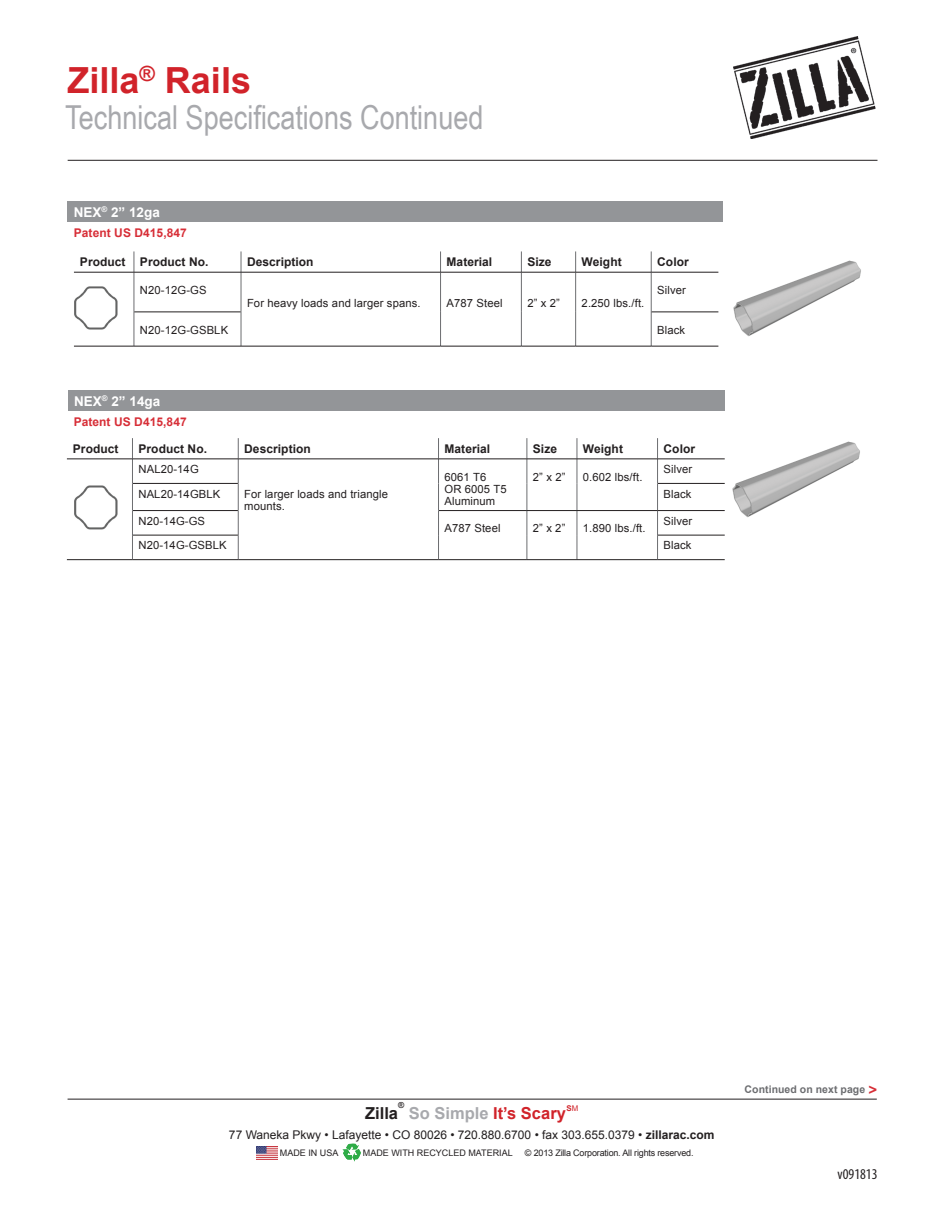
<style>
.page{position:relative;width:945px;height:1215px;background:#fff}
.page>*{position:absolute;margin:0;border:0;box-sizing:border-box;transform-origin:0 0}
.t1{font:700 36px "Arial";color:#d1232a}
.t2{font:33px "Arial Narrow";color:#a8a9ad}
.t3{font:700 16.5px "Arial";color:#d1232a}
.t4{font:700 16.5px "Arial";color:#231f20}
.t5{font:condensed 15px "Myriad Pro";color:#231f20}
.t6{font:700 13.5px "Arial";color:#fff}
.t7{font:700 12px "Arial";letter-spacing:.005em;color:#231f20}
.t8{font:12px "Arial";color:#231f20}
.t9{font:700 12px "Arial";letter-spacing:.005em;color:#d72e37}
.t10{font:11.25px/12px "Arial";letter-spacing:.01em;color:#231f20}
.t11{font:700 10.5px "Arial";letter-spacing:.005em;color:#6c6d70}
.t12{font:9px "Arial";letter-spacing:-.02em;color:#231f20}
.t13{font:9px "Arial";color:#231f20}
.t14{font:700 8.25px "Arial";color:#231f20}
.t15{font:700 7.8px "Arial";color:#d1232a}
.s1{color:#a8a9ad}
.s2{font-weight:400}
.s3{font-weight:700}
.s4{font-size:15px;color:#d72e37}
</style>
<div class="page">
<img style="left:734px;top:36px;width:142px;height:102px">
<img style="left:257px;top:1147px;width:21px;height:12px">
<hr style="left:68px;top:1099px;width:809px;height:1px;background:#231f20">
<svg style="left:343px;top:1143px;width:18px;height:18px"></svg>
<hr style="left:68px;top:160px;width:810px;height:1px;background:#231f20">
<img style="left:720px;top:441px;width:140px;height:77px">
<svg style="left:132px;top:438px;width:1px;height:121px"></svg>
<svg style="left:238px;top:438px;width:1px;height:121px"></svg>
<svg style="left:438px;top:438px;width:1px;height:121px"></svg>
<svg style="left:527px;top:438px;width:1px;height:121px"></svg>
<svg style="left:577px;top:438px;width:1px;height:121px"></svg>
<svg style="left:657px;top:438px;width:1px;height:121px"></svg>
<hr style="left:67px;top:459px;width:65px;height:1px;background:#231f20">
<hr style="left:132px;top:459px;width:106px;height:1px;background:#231f20">
<hr style="left:238px;top:459px;width:201px;height:1px;background:#231f20">
<hr style="left:439px;top:459px;width:88px;height:1px;background:#231f20">
<hr style="left:527px;top:459px;width:50px;height:1px;background:#231f20">
<hr style="left:577px;top:459px;width:81px;height:1px;background:#231f20">
<hr style="left:658px;top:459px;width:67px;height:1px;background:#231f20">
<hr style="left:133px;top:483px;width:105px;height:1px;background:#231f20">
<hr style="left:658px;top:483px;width:67px;height:1px;background:#231f20">
<hr style="left:133px;top:510px;width:105px;height:1px;background:#231f20">
<hr style="left:439px;top:510px;width:88px;height:1px;background:#231f20">
<hr style="left:527px;top:510px;width:50px;height:1px;background:#231f20">
<hr style="left:577px;top:510px;width:81px;height:1px;background:#231f20">
<hr style="left:658px;top:510px;width:67px;height:1px;background:#231f20">
<hr style="left:133px;top:535px;width:105px;height:1px;background:#231f20">
<hr style="left:658px;top:535px;width:67px;height:1px;background:#231f20">
<hr style="left:67px;top:559px;width:65px;height:1px;background:#231f20">
<hr style="left:132px;top:559px;width:106px;height:1px;background:#231f20">
<hr style="left:238px;top:559px;width:201px;height:1px;background:#231f20">
<hr style="left:439px;top:559px;width:88px;height:1px;background:#231f20">
<hr style="left:527px;top:559px;width:50px;height:1px;background:#231f20">
<hr style="left:577px;top:559px;width:81px;height:1px;background:#231f20">
<hr style="left:658px;top:559px;width:67px;height:1px;background:#231f20">
<div style="left:68px;top:391px;width:657px;height:20px;background:#939598"></div>
<img style="left:74px;top:485px;width:44px;height:45px">
<img style="left:733px;top:260px;width:128px;height:77px">
<div style="left:68px;top:202px;width:655px;height:20px;background:#939598"></div>
<svg style="left:134px;top:251px;width:1px;height:21px"></svg>
<svg style="left:241px;top:251px;width:1px;height:21px"></svg>
<svg style="left:440px;top:251px;width:1px;height:21px"></svg>
<svg style="left:521px;top:251px;width:1px;height:21px"></svg>
<svg style="left:575px;top:251px;width:1px;height:21px"></svg>
<svg style="left:651px;top:251px;width:1px;height:21px"></svg>
<hr style="left:134px;top:272px;width:1px;height:40px;background:#6c6d70">
<hr style="left:241px;top:272px;width:1px;height:40px;background:#6c6d70">
<hr style="left:440px;top:272px;width:1px;height:40px;background:#6c6d70">
<hr style="left:521px;top:272px;width:1px;height:40px;background:#6c6d70">
<hr style="left:575px;top:272px;width:1px;height:40px;background:#6c6d70">
<hr style="left:651px;top:272px;width:1px;height:40px;background:#6c6d70">
<hr style="left:134px;top:312px;width:1px;height:34px;background:#6c6d70">
<hr style="left:241px;top:312px;width:1px;height:34px;background:#6c6d70">
<hr style="left:440px;top:312px;width:1px;height:34px;background:#6c6d70">
<hr style="left:521px;top:312px;width:1px;height:34px;background:#6c6d70">
<hr style="left:575px;top:312px;width:1px;height:34px;background:#6c6d70">
<hr style="left:651px;top:312px;width:1px;height:34px;background:#6c6d70">
<hr style="left:74px;top:272px;width:60px;height:1px;background:#231f20">
<hr style="left:134px;top:272px;width:107px;height:1px;background:#231f20">
<hr style="left:241px;top:272px;width:200px;height:1px;background:#231f20">
<hr style="left:441px;top:272px;width:80px;height:1px;background:#231f20">
<hr style="left:521px;top:272px;width:55px;height:1px;background:#231f20">
<hr style="left:576px;top:272px;width:75px;height:1px;background:#231f20">
<hr style="left:651px;top:272px;width:67px;height:1px;background:#231f20">
<hr style="left:134px;top:312px;width:107px;height:1px;background:#231f20">
<hr style="left:652px;top:312px;width:66px;height:1px;background:#231f20">
<hr style="left:74px;top:346px;width:60px;height:1px;background:#231f20">
<hr style="left:134px;top:346px;width:107px;height:1px;background:#231f20">
<hr style="left:241px;top:346px;width:200px;height:1px;background:#231f20">
<hr style="left:441px;top:346px;width:80px;height:1px;background:#231f20">
<hr style="left:521px;top:346px;width:55px;height:1px;background:#231f20">
<hr style="left:576px;top:346px;width:75px;height:1px;background:#231f20">
<hr style="left:651px;top:346px;width:67px;height:1px;background:#231f20">
<img style="left:74px;top:286px;width:44px;height:44px">
<h1 class="t1" style="left:68px;top:57px;width:185px">Zilla<sup>®</sup> Rails</h1>
<h2 class="t2" style="left:65px;top:93px;width:420px">Technical Specifications Continued</h2>
<p class="t6" style="left:74px;top:203px;width:88px">NEX<sup>®</sup> 2” 12ga</p>
<p class="t7" style="left:80px;top:254px;width:130px">Product Product No.</p>
<p class="t7" style="left:247px;top:254px;width:68px">Description</p>
<p class="t7" style="left:447px;top:254px;width:47px">Material</p>
<p class="t7" style="left:527px;top:254px;width:26px">Size</p>
<p class="t7" style="left:582px;top:254px;width:42px">Weight</p>
<p class="t7" style="left:657px;top:254px;width:33px">Color</p>
<p class="t10" style="left:140px;top:284px;width:68px">N20-12G-GS</p>
<p class="t10" style="left:247px;top:298px;width:175px">For heavy loads and larger spans.</p>
<p class="t10" style="left:447px;top:298px;width:58px">A787 Steel</p>
<p class="t10" style="left:527px;top:298px;width:34px">2” x 2”</p>
<p class="t10" style="left:582px;top:298px;width:64px">2.250 lbs./ft.</p>
<p class="t9" style="left:74px;top:225px;width:115px">Patent US D415,847</p>
<p class="t10" style="left:657px;top:284px;width:30px">Silver</p>
<p class="t10" style="left:140px;top:324px;width:90px">N20-12G-GSBLK</p>
<p class="t10" style="left:657px;top:324px;width:29px">Black</p>
<p class="t6" style="left:74px;top:392px;width:88px">NEX<sup>®</sup> 2” 14ga</p>
<p class="t9" style="left:74px;top:414px;width:115px">Patent US D415,847</p>
<p class="t7" style="left:73px;top:441px;width:47px">Product</p>
<p class="t7" style="left:138px;top:441px;width:70px">Product No.</p>
<p class="t7" style="left:244px;top:441px;width:68px">Description</p>
<p class="t7" style="left:445px;top:441px;width:47px">Material</p>
<p class="t7" style="left:533px;top:441px;width:26px">Size</p>
<p class="t7" style="left:583px;top:441px;width:42px">Weight</p>
<p class="t7" style="left:664px;top:441px;width:33px">Color</p>
<p class="t10" style="left:138px;top:463px;width:62px">NAL20-14G</p>
<p class="t10" style="left:244px;top:488px;width:145px">For larger loads and triangle mounts.</p>
<p class="t10" style="left:664px;top:463px;width:30px">Silver</p>
<p class="t10" style="left:445px;top:471px;width:64px">6061 T6<br>OR 6005 T5<br>Aluminum</p>
<p class="t10" style="left:533px;top:471px;width:34px">2” x 2”</p>
<p class="t10" style="left:583px;top:471px;width:61px">0.602 lbs/ft.</p>
<p class="t10" style="left:138px;top:488px;width:83px">NAL20-14GBLK</p>
<p class="t10" style="left:664px;top:488px;width:29px">Black</p>
<p class="t10" style="left:138px;top:515px;width:68px">N20-14G-GS</p>
<p class="t10" style="left:445px;top:522px;width:58px">A787 Steel</p>
<p class="t10" style="left:533px;top:522px;width:34px">2” x 2”</p>
<p class="t10" style="left:583px;top:522px;width:64px">1.890 lbs./ft.</p>
<p class="t10" style="left:664px;top:515px;width:30px">Silver</p>
<p class="t10" style="left:138px;top:539px;width:90px">N20-14G-GSBLK</p>
<p class="t10" style="left:664px;top:539px;width:29px">Black</p>
<p class="t14" style="left:398px;top:1100px;width:8px">®</p>
<h3 class="t3" style="left:409px;top:1102px;width:159px"><span class="s1">So Simple</span> It’s Scary</h3>
<p class="t15" style="left:567px;top:1103px;width:13px">S<span class="s2">M</span></p>
<h3 class="t4" style="left:365px;top:1102px;width:35px">Zilla</h3>
<p class="t8" style="left:229px;top:1127px;width:487px">77 Waneka Pkwy • Lafayette • CO 80026 • 720.880.6700 • fax 303.655.0379 • <span class="s3">zillarac.com</span></p>
<p class="t13" style="left:280px;top:1147px;width:60px">MADE IN USA</p>
<p class="t13" style="left:363px;top:1147px;width:151px">MADE WITH RECYCLED MATERIAL</p>
<p class="t12" style="left:525px;top:1147px;width:170px">© 2013 Zilla Corporation. All rights reserved.</p>
<p class="t11" style="left:745px;top:1082px;width:134px">Continued on next page <span class="s4">&gt;</span></p>
<h3 class="t5" style="left:838px;top:1165px;width:41px">v091813</h3>
</div>
